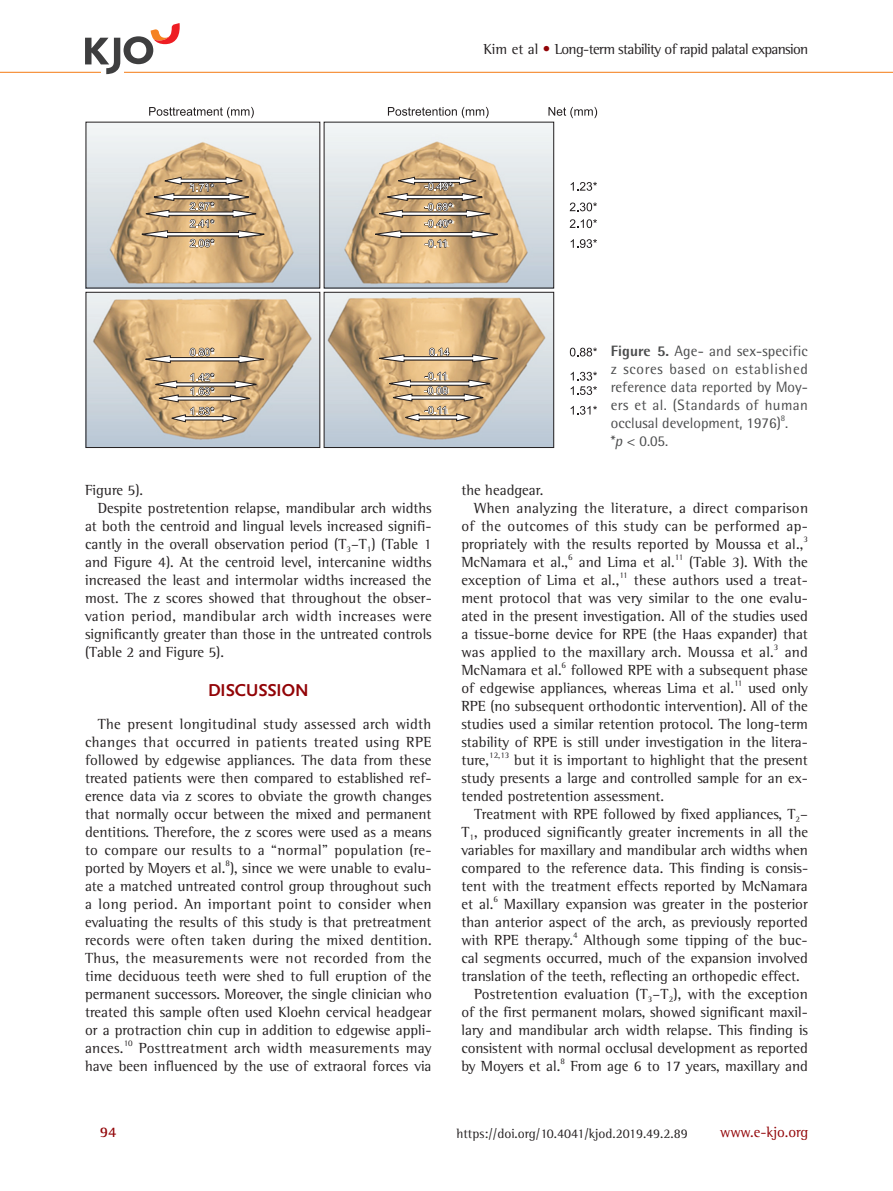
<style>
.page{position:relative;width:893px;height:1191px;background:#fff}
.page>*{position:absolute;margin:0;border:0;box-sizing:border-box;transform-origin:0 0}
.t1{font:700 18px "Nexus Sans";color:#920407}
.t2{font:15px/18px "Rotis Semi Serif Std";color:#231f20;text-align:justify}
.t3{font:15px/18px "Rotis Semi Sans Std";color:#4b4c4d;text-align:justify}
.t4{font:15px "Rotis Semi Serif Std";letter-spacing:.025em;color:#231f20}
.t5{font:15px "Rotis Semi Serif Std";letter-spacing:-.04em;color:#231f20}
.t6{font:15px "Rotis Semi Serif Std";letter-spacing:.02em;color:#231f20}
.t7{font:15px "Rotis Semi Serif Std";color:#920407}
.t8{font:700 15px "Rotis Semi Serif Std";color:#920407}
.t9{font:13.5px "Rotis Semi Serif Std";color:#231f20}
.t10{font:8.7px "Rotis Semi Serif Std";letter-spacing:-.05em;color:#231f20}
.t11{font:8.7px "Rotis Semi Sans Std";color:#4b4c4d}
.s1{color:#920407}
.s2{font-weight:800}
.s3{font-style:italic}
</style>
<div class="page">
<hr style="left:0;top:72px;width:893px;height:1px;background:#f58220">
<svg style="left:85px;top:23px;width:95px;height:51px"></svg>
<svg style="left:149px;top:107px;width:105px;height:11px"></svg>
<svg style="left:388px;top:107px;width:101px;height:11px"></svg>
<svg style="left:548px;top:107px;width:49px;height:11px"></svg>
<svg style="left:571px;top:182px;width:26px;height:9px"></svg>
<svg style="left:570px;top:202px;width:27px;height:9px"></svg>
<svg style="left:570px;top:219px;width:27px;height:9px"></svg>
<svg style="left:571px;top:239px;width:26px;height:9px"></svg>
<svg style="left:570px;top:347px;width:27px;height:9px"></svg>
<svg style="left:571px;top:372px;width:26px;height:8px"></svg>
<svg style="left:571px;top:386px;width:26px;height:9px"></svg>
<svg style="left:571px;top:406px;width:26px;height:9px"></svg>
<svg style="left:85px;top:122px;width:469px;height:326px;background:#d0c4b3"></svg>
<svg style="left:135px;top:176px;width:130px;height:72px;background:#bda27d"></svg>
<svg style="left:369px;top:176px;width:130px;height:72px;background:#bea27e"></svg>
<svg style="left:373px;top:347px;width:125px;height:16px;background:#c5ab87"></svg>
<svg style="left:384px;top:371px;width:107px;height:51px;background:#c3a783"></svg>
<svg style="left:139px;top:347px;width:126px;height:17px;background:#c5aa86"></svg>
<svg style="left:150px;top:372px;width:107px;height:51px;background:#c2a783"></svg>
<p class="t5" style="left:483px;top:40px;width:326px">Kim et al <span class="s1">•</span> Long-term stability of rapid palatal expansion</p>
<p class="t3" style="left:611px;top:341px;width:199px"><span class="s2">Figure 5.</span> Age- and sex-specific z scores based on established reference data reported by Moy&shy;ers et al. (Standards of human occlusal development, 1976) .</p>
<p class="t11" style="left:781px;top:412px;width:6px">8</p>
<p class="t2" style="left:85px;top:481px;width:60px">Figure 5).</p>
<p class="t2" style="left:98px;top:499px;width:335px">Despite postretention relapse, mandibular arch widths</p>
<p class="t2" style="left:85px;top:517px;width:348px">at both the centroid and lingual levels increased signifi-</p>
<p class="t2" style="left:85px;top:535px;width:348px">cantly in the overall observation period (T<sub>3</sub>–T<sub>1</sub>) (Table 1</p>
<p class="t2" style="left:85px;top:553px;width:348px">and Figure 4). At the centroid level, intercanine widths</p>
<p class="t2" style="left:85px;top:571px;width:348px">increased the least and intermolar widths increased the</p>
<p class="t2" style="left:85px;top:589px;width:348px">most. The z scores showed that throughout the obser-</p>
<p class="t4" style="left:85px;top:607px;width:348px">vation period, mandibular arch width increases were</p>
<p class="t2" style="left:85px;top:625px;width:348px">significantly greater than those in the untreated controls</p>
<p class="t2" style="left:85px;top:643px;width:141px">(Table 2 and Figure 5).</p>
<p class="t1" style="left:208px;top:678px;width:102px">DISCUSSION</p>
<p class="t2" style="left:85px;top:715px;width:348px;text-indent:13px">The present longitudinal study assessed arch width changes that occurred in patients treated using RPE followed by edgewise appliances. The data from these treated patients were then compared to established ref&shy;erence data via z scores to obviate the growth changes that normally occur between the mixed and permanent dentitions. Therefore, the z scores were used as a means to compare our results to a “normal” population (re&shy;ported by Moyers et al. ), since we were unable to evalu-</p>
<p class="t10" style="left:225px;top:858px;width:6px">8</p>
<p class="t2" style="left:85px;top:877px;width:348px">ate a matched untreated control group throughout such a long period. An important point to consider when evaluating the results of this study is that pretreatment records were often taken during the mixed dentition.<br>Thus, the measurements were not recorded from the time deciduous teeth were shed to full eruption of the permanent successors. Moreover, the single clinician who treated this sample often used Kloehn cervical headgear or a protraction chin cup in addition to edgewise appli&shy;ances.</p>
<p class="t10" style="left:124px;top:1038px;width:10px">10</p>
<p class="t2" style="left:85px;top:1039px;width:348px;text-align:right">Posttreatment arch width measurements may<br>have been influenced by the use of extraoral forces via</p>
<p class="t3" style="left:611px;top:431px;width:59px">*<span class="s3">p</span> &lt; 0.05.</p>
<p class="t2" style="left:461px;top:481px;width:84px">the headgear.</p>
<p class="t4" style="left:474px;top:499px;width:335px">When analyzing the literature, a direct comparison</p>
<p class="t6" style="left:461px;top:517px;width:348px">of the outcomes of this study can be performed ap-</p>
<p class="t2" style="left:461px;top:535px;width:343px">propriately with the results reported by Moussa et al.,</p>
<p class="t10" style="left:803px;top:534px;width:6px">3</p>
<p class="t2" style="left:461px;top:553px;width:108px">McNamara et al.,</p>
<p class="t10" style="left:568px;top:552px;width:6px">6</p>
<p class="t2" style="left:579px;top:553px;width:98px">and Lima et al.</p>
<p class="t10" style="left:675px;top:552px;width:10px">11</p>
<p class="t2" style="left:689px;top:553px;width:120px">(Table 3). With the</p>
<p class="t2" style="left:461px;top:571px;width:159px">exception of Lima et al.,</p>
<p class="t10" style="left:619px;top:570px;width:10px">11</p>
<p class="t2" style="left:461px;top:571px;width:348px;text-indent:173px">these authors used a treat&shy;ment protocol that was very similar to the one evalu&shy;ated in the present investigation. All of the studies used a tissue-borne device for RPE (the Haas expander) that was applied to the maxillary arch. Moussa et al.</p>
<p class="t10" style="left:774px;top:642px;width:6px">3</p>
<p class="t2" style="left:785px;top:643px;width:25px">and</p>
<p class="t2" style="left:461px;top:661px;width:102px">McNamara et al.</p>
<p class="t10" style="left:562px;top:660px;width:6px">6</p>
<p class="t2" style="left:461px;top:661px;width:348px;text-indent:109px">followed RPE with a subsequent phase of edgewise appliances, whereas Lima et al.</p>
<p class="t10" style="left:734px;top:678px;width:10px">11</p>
<p class="t2" style="left:461px;top:679px;width:348px;text-indent:287px">used only RPE (no subsequent orthodontic intervention). All of the studies used a similar retention protocol. The long-term stability of RPE is still under investigation in the litera&shy;ture,</p>
<p class="t10" style="left:489px;top:750px;width:22px">12,13</p>
<p class="t2" style="left:461px;top:751px;width:348px;text-indent:53px">but it is important to highlight that the present study presents a large and controlled sample for an ex&shy;tended postretention assessment.</p>
<p class="t2" style="left:461px;top:805px;width:348px;text-indent:13px">Treatment with RPE followed by fixed appliances, T<sub>2</sub>– T<sub>1</sub>, produced significantly greater increments in all the variables for maxillary and mandibular arch widths when compared to the reference data. This finding is consis&shy;tent with the treatment effects reported by McNamara et al.</p>
<p class="t10" style="left:493px;top:894px;width:6px">6</p>
<p class="t2" style="left:461px;top:895px;width:348px;text-indent:43px">Maxillary expansion was greater in the posterior than anterior aspect of the arch, as previously reported with RPE therapy.</p>
<p class="t10" style="left:573px;top:930px;width:6px">4</p>
<p class="t2" style="left:584px;top:931px;width:225px">Although some tipping of the buc-</p>
<p class="t2" style="left:461px;top:949px;width:348px">cal segments occurred, much of the expansion involved</p>
<p class="t2" style="left:461px;top:967px;width:340px">translation of the teeth, reflecting an orthopedic effect.</p>
<p class="t2" style="left:474px;top:985px;width:335px">Postretention evaluation (T<sub>3</sub>–T<sub>2</sub>), with the exception</p>
<p class="t2" style="left:461px;top:1003px;width:348px">of the first permanent molars, showed significant maxil-</p>
<p class="t2" style="left:461px;top:1021px;width:348px">lary and mandibular arch width relapse. This finding is</p>
<p class="t2" style="left:461px;top:1039px;width:348px">consistent with normal occlusal development as reported</p>
<p class="t2" style="left:461px;top:1057px;width:101px">by Moyers et al.</p>
<p class="t10" style="left:560px;top:1056px;width:6px">8</p>
<p class="t2" style="left:570px;top:1057px;width:239px">From age 6 to 17 years, maxillary and</p>
<p class="t8" style="left:100px;top:1122px;width:18px">94</p>
<p class="t9" style="left:456px;top:1125px;width:233px">https://doi.org/10.4041/kjod.2019.49.2.89</p>
<p class="t7" style="left:720px;top:1122px;width:90px">www.e-kjo.org</p>
</div>
